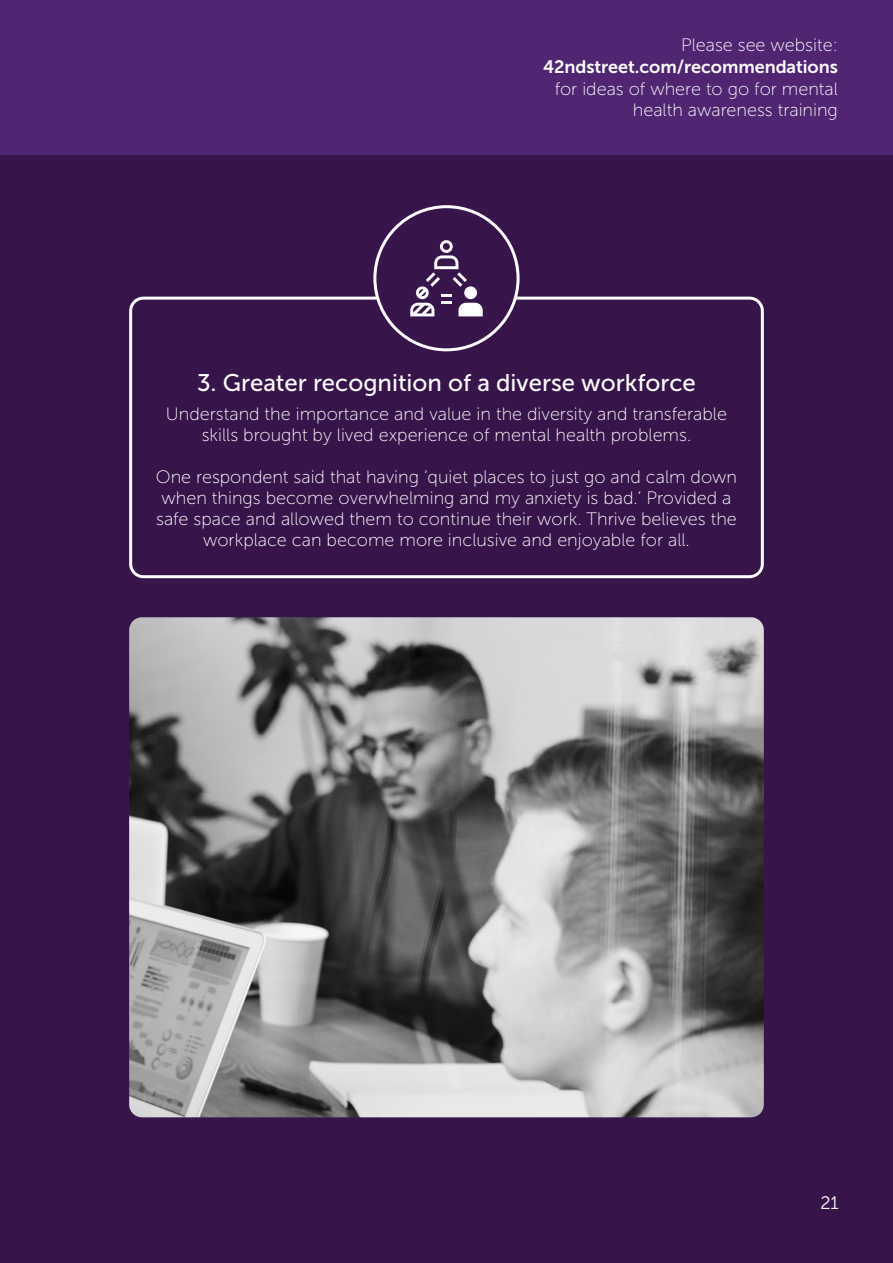
<style>
.page{position:relative;width:893px;height:1263px;background:#37154b}
.page>*{position:absolute;margin:0;border:0;box-sizing:border-box;transform-origin:0 0}
.t1{font:24px "Museo Sans 500";color:#fff}
.t2{font:18px/21px "Museo Sans 100";color:#fff;text-align:center}
.t3{font:18px "Museo Sans 300";color:#fff}
.s1{font-family:"Museo Sans 700"}
</style>
<div class="page">
<div style="left:129px;top:297px;width:635px;height:281px;border:3px solid #fff;border-radius:13px"></div>
<div style="left:375px;top:207px;width:143px;height:143px;background:#37154b;border-radius:50%"></div>
<div style="left:373px;top:205px;width:147px;height:146px;border:3px solid #fff;border-radius:50%"></div>
<svg style="left:410px;top:240px;width:73px;height:76px"></svg>
<img style="left:129px;top:617px;width:635px;height:500px">
<div style="left:0;top:0;width:893px;height:155px;background:#502572"></div>
<p class="t2" style="left:681px;top:35px;width:158px">Please see website:</p>
<p class="t2" style="left:543px;top:56px;width:296px;line-height:21.6px;text-align:right"><span class="s1">42ndstreet.com/recommendations </span>for ideas of where to go for mental health awareness training</p>
<p class="t1" style="left:197px;top:370px;width:500px">3. Greater recognition of a diverse workforce</p>
<p class="t2" style="left:166px;top:403px;width:562px">Understand the importance and value in the diversity and transferable skills brought by lived experience of mental health problems.</p>
<p class="t2" style="left:156px;top:466px;width:583px">One respondent said that having ‘quiet places to just go and calm down when things become overwhelming and my anxiety is bad.’ Provided a safe space and allowed them to continue their work. Thrive believes the workplace can become more inclusive and enjoyable for all.</p>
<p class="t3" style="left:820px;top:1193px;width:20px">21</p>
</div>
